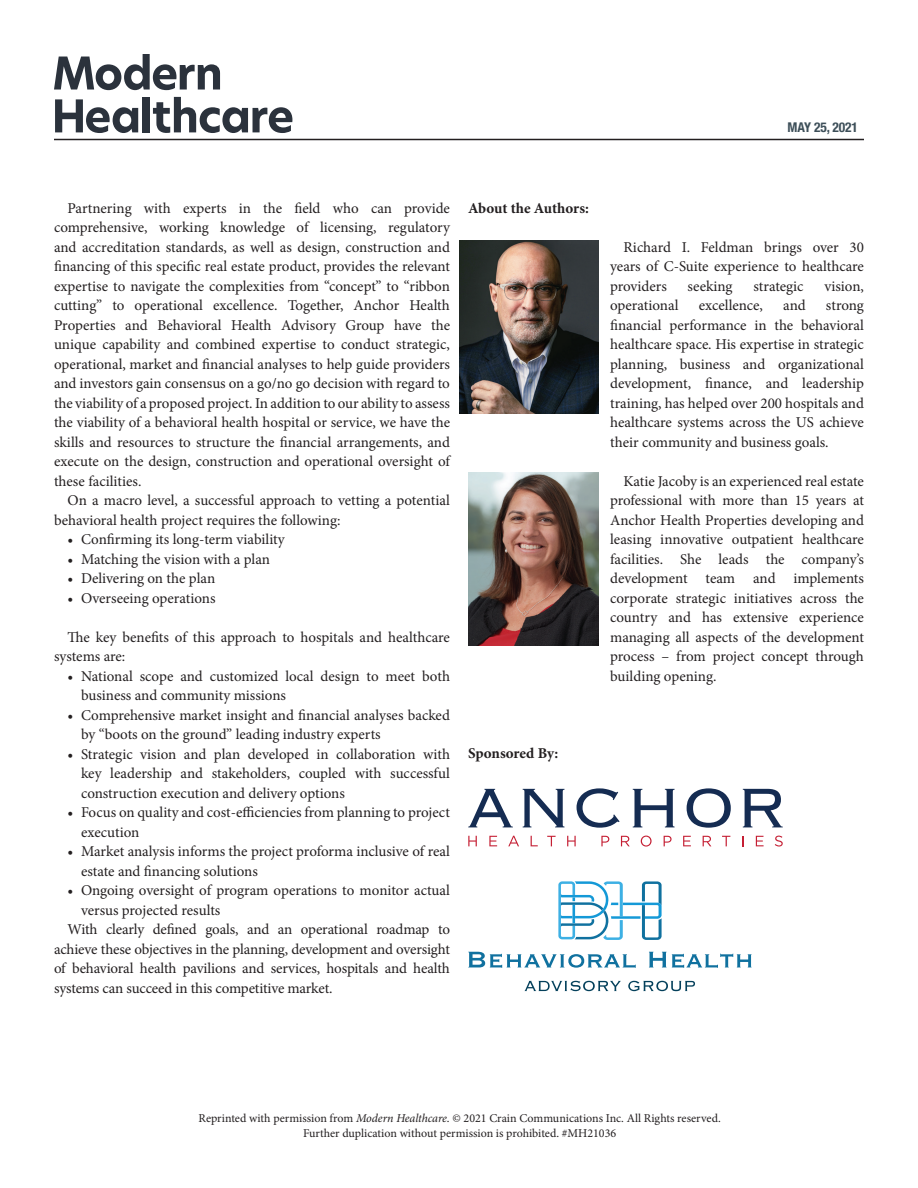
<style>
.page{position:relative;width:918px;height:1188px;background:#fff}
.page>*{position:absolute;margin:0;border:0;box-sizing:border-box;transform-origin:0 0}
.t1{font:15px/19.5px "Minion Pro";letter-spacing:-.005em;color:#231f20}
.t2{font:700 15px "Minion Pro";letter-spacing:-.005em;color:#231f20}
.t3{font:700 condensed 13.5px "Helvetica Neue LT Std";letter-spacing:-.01em;color:#3d4f59}
.t4{font:12px/14.4px "Minion Pro";color:#231f20;text-align:center}
.s1{font-style:italic}
</style>
<div class="page">
<svg style="left:54px;top:54px;width:166px;height:36px"></svg>
<svg style="left:55px;top:99px;width:83px;height:34px"></svg>
<div style="left:143px;top:97px;width:7px;height:35px;background:#2b323c"></div>
<svg style="left:153px;top:97px;width:139px;height:36px"></svg>
<hr style="left:54px;top:139px;width:810px;height:1px;background:#231f20">
<svg style="left:468px;top:789px;width:45px;height:38px"></svg>
<svg style="left:523px;top:789px;width:42px;height:38px"></svg>
<svg style="left:577px;top:788px;width:43px;height:40px"></svg>
<svg style="left:633px;top:789px;width:42px;height:38px"></svg>
<svg style="left:687px;top:788px;width:44px;height:40px"></svg>
<svg style="left:743px;top:789px;width:40px;height:38px"></svg>
<svg style="left:468px;top:836px;width:9px;height:10px"></svg>
<svg style="left:489px;top:836px;width:8px;height:10px"></svg>
<svg style="left:508px;top:836px;width:11px;height:10px"></svg>
<svg style="left:531px;top:836px;width:7px;height:10px"></svg>
<svg style="left:547px;top:836px;width:9px;height:10px"></svg>
<svg style="left:567px;top:836px;width:9px;height:10px"></svg>
<svg style="left:601px;top:836px;width:8px;height:10px"></svg>
<svg style="left:621px;top:836px;width:9px;height:10px"></svg>
<svg style="left:641px;top:836px;width:11px;height:11px"></svg>
<svg style="left:664px;top:836px;width:8px;height:10px"></svg>
<svg style="left:683px;top:836px;width:8px;height:10px"></svg>
<svg style="left:703px;top:836px;width:8px;height:10px"></svg>
<svg style="left:722px;top:836px;width:8px;height:10px"></svg>
<svg style="left:756px;top:836px;width:8px;height:10px"></svg>
<svg style="left:775px;top:836px;width:8px;height:11px"></svg>
<img style="left:460px;top:241px;width:138px;height:173px">
<img style="left:468px;top:473px;width:130px;height:173px">
<svg style="left:525px;top:981px;width:96px;height:10px"></svg>
<svg style="left:628px;top:981px;width:67px;height:10px"></svg>
<svg style="left:468px;top:952px;width:168px;height:16px"></svg>
<svg style="left:649px;top:952px;width:102px;height:16px"></svg>
<svg style="left:558px;top:881px;width:104px;height:59px"></svg>
<p class="t3" style="left:788px;top:119px;width:72px">MAY 25, 2021</p>
<p class="t1" style="left:54px;top:198px;width:398px;text-align:justify;text-indent:14px">Partnering with experts in the field who can provide comprehensive, working knowledge of licensing, regulatory and accreditation standards, as well as design, construction and financing of this specific real estate product, provides the relevant expertise to navigate the complexities from “concept” to “ribbon cutting” to operational excellence. Together, Anchor Health Properties and Behavioral Health Advisory Group have the unique capability and combined expertise to conduct strategic, operational, market and financial analyses to help guide providers and investors gain consensus on a go/no go decision with regard to the viability of a proposed project. In addition to our ability to assess the viability of a behavioral health hospital or service, we have the skills and resources to structure the financial arrangements, and execute on the design, construction and operational oversight of these facilities.</p>
<p class="t1" style="left:54px;top:491px;width:397px;text-indent:14px">On a macro level, a successful approach to vetting a potential behavioral health project requires the following:</p>
<p class="t1" style="left:68px;top:530px;width:219px">• Confirming its long-term viability</p>
<p class="t1" style="left:68px;top:549px;width:204px">• Matching the vision with a plan</p>
<p class="t1" style="left:68px;top:569px;width:149px">• Delivering on the plan</p>
<p class="t1" style="left:68px;top:588px;width:150px">• Overseeing operations</p>
<p class="t1" style="left:54px;top:627px;width:397px;text-indent:14px">The key benefits of this approach to hospitals and healthcare systems are:</p>
<p class="t1" style="left:81px;top:666px;width:371px;text-indent:-14px">• National scope and customized local design to meet both business and community missions</p>
<p class="t1" style="left:81px;top:705px;width:371px;text-indent:-14px">• Comprehensive market insight and financial analyses backed by “boots on the ground” leading industry experts</p>
<p class="t1" style="left:81px;top:744px;width:371px;text-align:justify;text-indent:-14px">• Strategic vision and plan developed in collaboration with key leadership and stakeholders, coupled with successful construction execution and delivery options</p>
<p class="t1" style="left:81px;top:803px;width:370px;text-indent:-14px">• Focus on quality and cost-efficiencies from planning to project execution</p>
<p class="t1" style="left:81px;top:842px;width:371px;text-indent:-14px">• Market analysis informs the project proforma inclusive of real estate and financing solutions</p>
<p class="t1" style="left:68px;top:881px;width:384px">• Ongoing oversight of program operations to monitor actual</p>
<p class="t1" style="left:81px;top:900px;width:141px">versus projected results</p>
<p class="t1" style="left:68px;top:920px;width:384px">With clearly defined goals, and an operational roadmap to</p>
<p class="t1" style="left:54px;top:939px;width:398px">achieve these objectives in the planning, development and oversight</p>
<p class="t1" style="left:54px;top:959px;width:397px">of behavioral health pavilions and services, hospitals and health</p>
<p class="t1" style="left:54px;top:978px;width:280px">systems can succeed in this competitive market.</p>
<p class="t2" style="left:468px;top:197px;width:122px">About the Authors:</p>
<p class="t2" style="left:468px;top:743px;width:92px">Sponsored By:</p>
<p class="t1" style="left:610px;top:237px;width:255px;text-align:justify;text-indent:14px">Richard I. Feldman brings over 30 years of C-Suite experience to healthcare providers</p>
<p class="t1" style="left:688px;top:276px;width:47px">seeking</p>
<p class="t1" style="left:753px;top:276px;width:52px">strategic</p>
<p class="t1" style="left:824px;top:276px;width:41px">vision,</p>
<p class="t1" style="left:610px;top:296px;width:70px">operational</p>
<p class="t1" style="left:699px;top:296px;width:66px">excellence,</p>
<p class="t1" style="left:783px;top:296px;width:24px">and</p>
<p class="t1" style="left:610px;top:296px;width:255px;text-align:justify;text-indent:216px">strong financial performance in the behavioral healthcare space. His expertise in strategic planning, business and organizational development, finance, and leadership training, has helped over 200 hospitals and healthcare systems across the US achieve their community and business goals.</p>
<p class="t1" style="left:610px;top:471px;width:255px;text-align:justify;text-indent:14px">Katie Jacoby is an experienced real estate professional with more than 15 years at Anchor Health Properties developing and leasing innovative outpatient healthcare facilities. She leads the company’s development team and implements corporate strategic initiatives across the country and has extensive experience managing all aspects of the development process – from project concept through building opening.</p>
<p class="t4" style="left:199px;top:1111px;width:524px">Reprinted with permission from <span class="s1">Modern Healthcare</span>. © 2021 Crain Communications Inc. All Rights reserved.<br>Further duplication without permission is prohibited. #MH21036</p>
</div>
